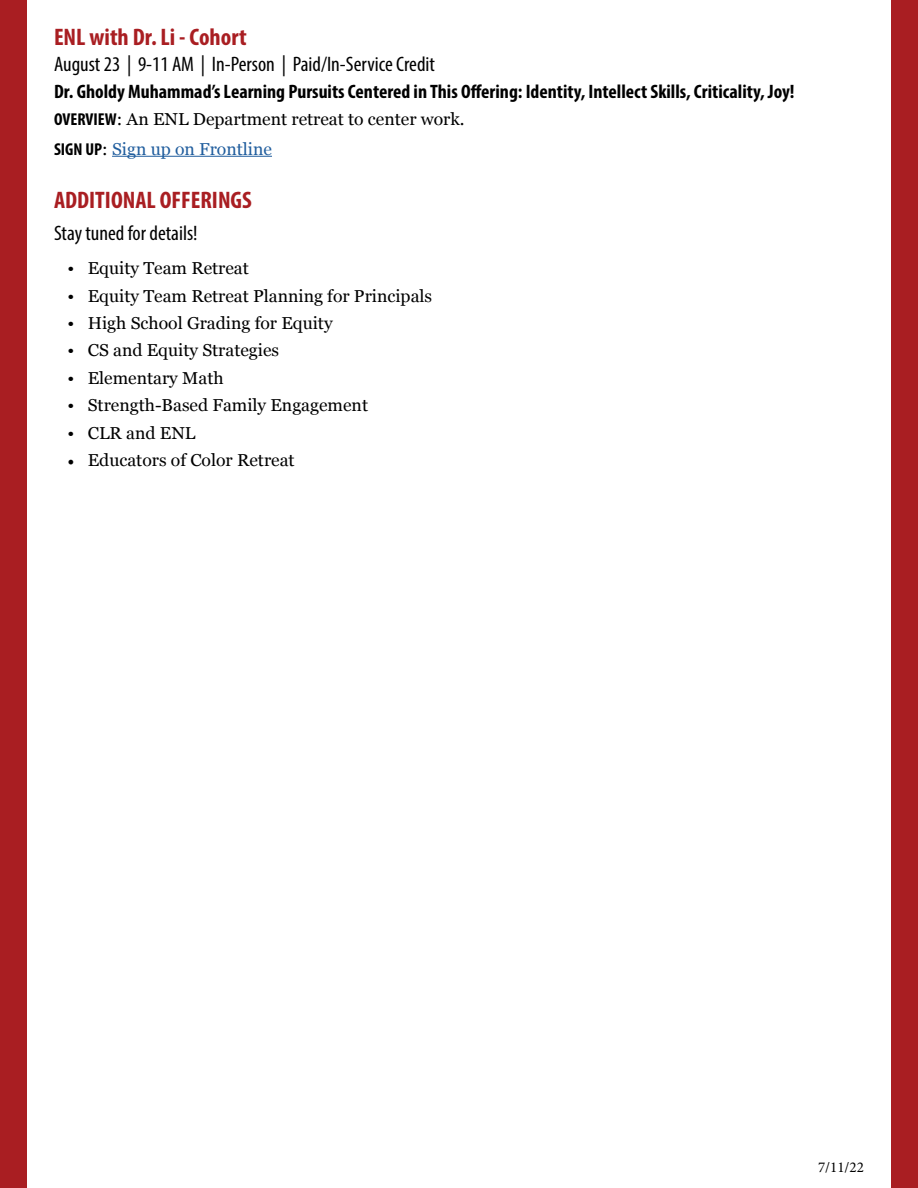
<style>
.page{position:relative;width:918px;height:1188px;background:#fff}
.page>*{position:absolute;margin:0;border:0;box-sizing:border-box;transform-origin:0 0}
.t1{font:700 condensed 24px "Myriad Pro";color:#a91e22}
.t2{font:condensed 21px "Myriad Pro";color:#000}
.t3{font:700 condensed 19.5px "Myriad Pro";color:#000}
.t4{font:17.25px/29.4px "Georgia";color:#000}
.t5{font:15px "Minion Pro";color:#000}
.s1{font-family:"Myriad Pro";font-weight:700;font-stretch:condensed}
.s2{color:#215e9e}
.s3{font-family:"Minion Pro";font-size:18px}
</style>
<div class="page">
<div style="left:0;top:0;width:27px;height:1188px;background:#a91e22"></div>
<div style="left:891px;top:0;width:27px;height:1188px;background:#a91e22"></div>
<hr style="left:112px;top:156px;width:160px;height:1px;background:#215e9e">
<h1 class="t1" style="left:54px;top:22px;width:194px">ENL with Dr. Li - Cohort</h1>
<p class="t2" style="left:54px;top:51px;width:382px">August 23 | 9-11 AM | In-Person | Paid/In-Service Credit</p>
<p class="t3" style="left:54px;top:79px;width:742px">Dr. Gholdy Muhammad’s Learning Pursuits Centered in This Offering: Identity, Intellect Skills, Criticality, Joy!</p>
<p class="t4" style="left:54px;top:104px;width:412px"><span class="s1">OVERVIEW</span>: An ENL Department retreat to center work.<br><span class="s1">SIGN UP</span>: <span class="s2">Sign up on Frontline</span></p>
<h1 class="t1" style="left:54px;top:185px;width:199px">ADDITIONAL OFFERINGS</h1>
<p class="t2" style="left:54px;top:220px;width:145px">Stay tuned for details!</p>
<p class="t4" style="left:68px;top:253px;width:183px">• Equity Team Retreat</p>
<p class="t4" style="left:68px;top:280px;width:366px">• Equity Team Retreat Planning for Principals</p>
<p class="t4" style="left:68px;top:308px;width:267px">• High School Grading for Equity</p>
<p class="t4" style="left:68px;top:335px;width:213px">• CS and Equity Strategies</p>
<p class="t4" style="left:68px;top:363px;width:158px">• Elementary Math</p>
<p class="t4" style="left:68px;top:390px;width:302px">• Strength-Based Family Engagement</p>
<p class="t4" style="left:68px;top:417px;width:129px">• CLR and ENL</p>
<p class="t4" style="left:68px;top:445px;width:229px"><span class="s3">•</span> Educators of Color Retreat</p>
<p class="t5" style="left:818px;top:1157px;width:47px">7/11/22</p>
</div>
